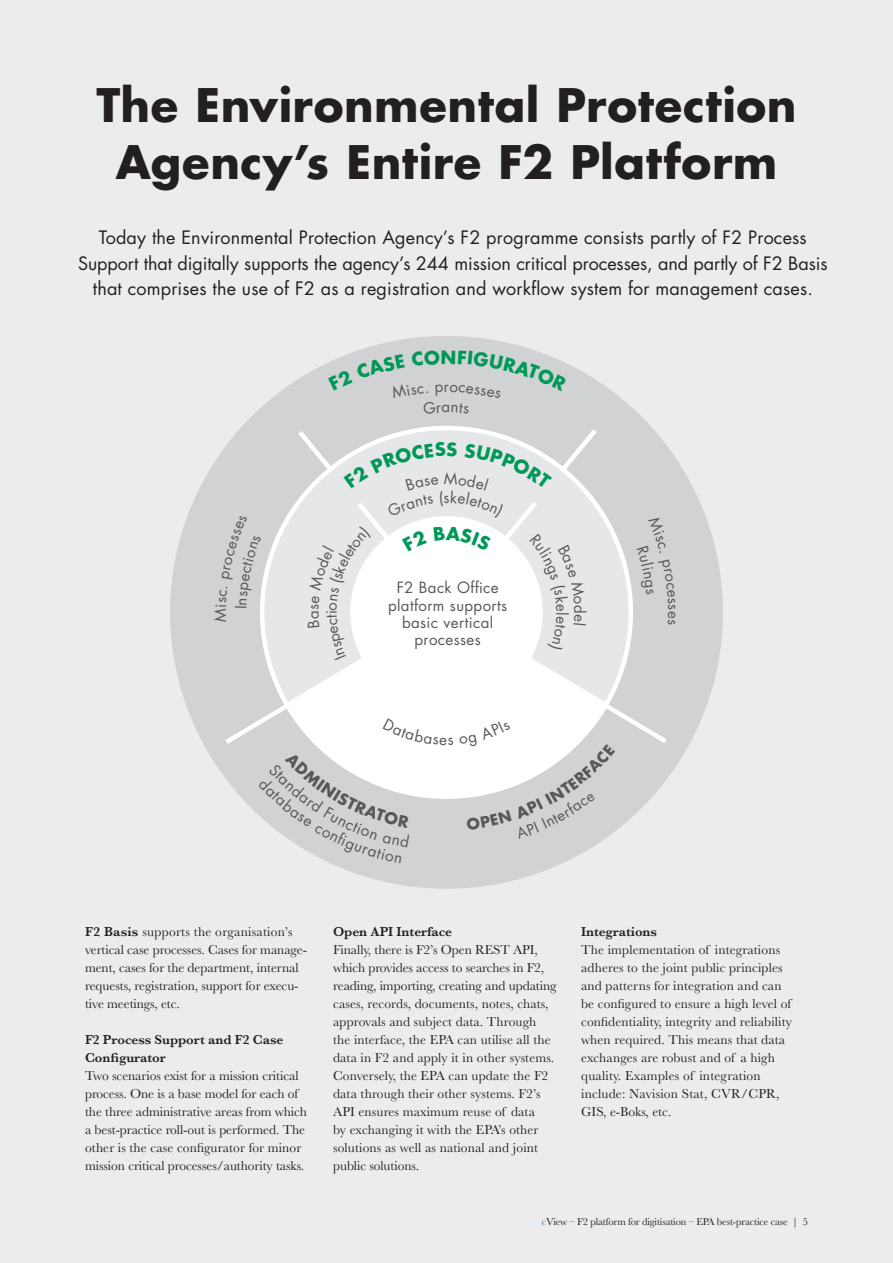
<style>
.page{position:relative;width:893px;height:1263px;background:#ececee}
.page>*{position:absolute;margin:0;border:0;box-sizing:border-box;transform-origin:0 0}
.t1{font:700 45px/57px "Futura Std";letter-spacing:.015em;color:#231f20;text-align:center}
.t2{font:18px/25.5px "Futura Std";letter-spacing:.01em;color:#231f20;text-align:center}
.t3{font:15.15px/17.4px "Futura Std";letter-spacing:.025em;color:#57585a;text-align:center}
.t4{font:13.5px/18px "Baskerville";letter-spacing:.01em;color:#231f20}
.t5{font:600 13.5px/18px "Baskerville";letter-spacing:-.005em;color:#231f20}
.t6{font:10.5px "Baskerville";letter-spacing:-.015em;color:#231f20}
.s1{font-weight:600}
.s2{color:#2188b9}
</style>
<div class="page">
<div style="left:170px;top:336px;width:553px;height:553px;background:#d1d2d4;border-radius:50%"></div>
<svg style="left:215px;top:426px;width:460px;height:437px"></svg>
<p class="t1" style="left:96px;top:76px;width:702px">The Environmental Protection<br>Agency’s Entire F2 Platform</p>
<p class="t2" style="left:78px;top:225px;width:751px">Today the Environmental Protection Agency’s F2 programme consists partly of F2 Process<br>Support that digitally supports the agency’s 244 mission critical processes, and partly of F2 Basis that comprises the use of F2 as a registration and workflow system for management cases.</p>
<p class="t3" style="left:444px;top:378px;width:7px">r</p>
<p class="t3" style="left:442px;top:398px;width:10px">a</p>
<p class="t3" style="left:323px;top:614px;width:5px;rotate:-90deg">i</p>
<p class="t3" style="left:444px;top:488px;width:8px">s</p>
<p class="t3" style="left:388px;top:579px;width:121px">F2 Back Office platform supports basic vertical processes</p>
<p class="t4" style="left:85px;top:923px;width:223px"><span class="s1">F2 Basis</span> supports the organisation’s vertical case processes. Cases for manage&shy;ment, cases for the department, internal requests, registration, support for execu&shy;tive meetings, etc.</p>
<p class="t5" style="left:85px;top:1031px;width:200px">F2 Process Support and F2 Case<br>Configurator</p>
<p class="t4" style="left:85px;top:1067px;width:223px">Two scenarios exist for a mission critical process. One is a base model for each of the three administrative areas from which a best-practice roll-out is performed. The other is the case configurator for minor mission critical processes/authority tasks.</p>
<p class="t5" style="left:333px;top:923px;width:121px">Open API Interface</p>
<p class="t4" style="left:333px;top:941px;width:225px">Finally, there is F2’s Open REST API, which provides access to searches in F2, reading, importing, creating and updating cases, records, documents, notes, chats, approvals and subject data. Through the interface, the EPA can utilise all the data in F2 and apply it in other systems.<br>Conversely, the EPA can update the F2 data through their other systems. F2’s API ensures maximum reuse of data<br>by exchanging it with the EPA’s other solutions as well as national and joint public solutions.</p>
<p class="t5" style="left:581px;top:923px;width:77px">Integrations</p>
<p class="t4" style="left:581px;top:941px;width:212px">The implementation of integrations adheres to the joint public principles and patterns for integration and can be configured to ensure a high level of confidentiality, integrity and reliability when required. This means that data exchanges are robust and of a high quality. Examples of integration include: Navision Stat, CVR/CPR, GIS, e-Boks, etc.</p>
<p class="t6" style="left:542px;top:1214px;width:267px"><span class="s2">c</span>View – F2 platform for digitisation – EPA best-practice case | 5</p>
</div>
